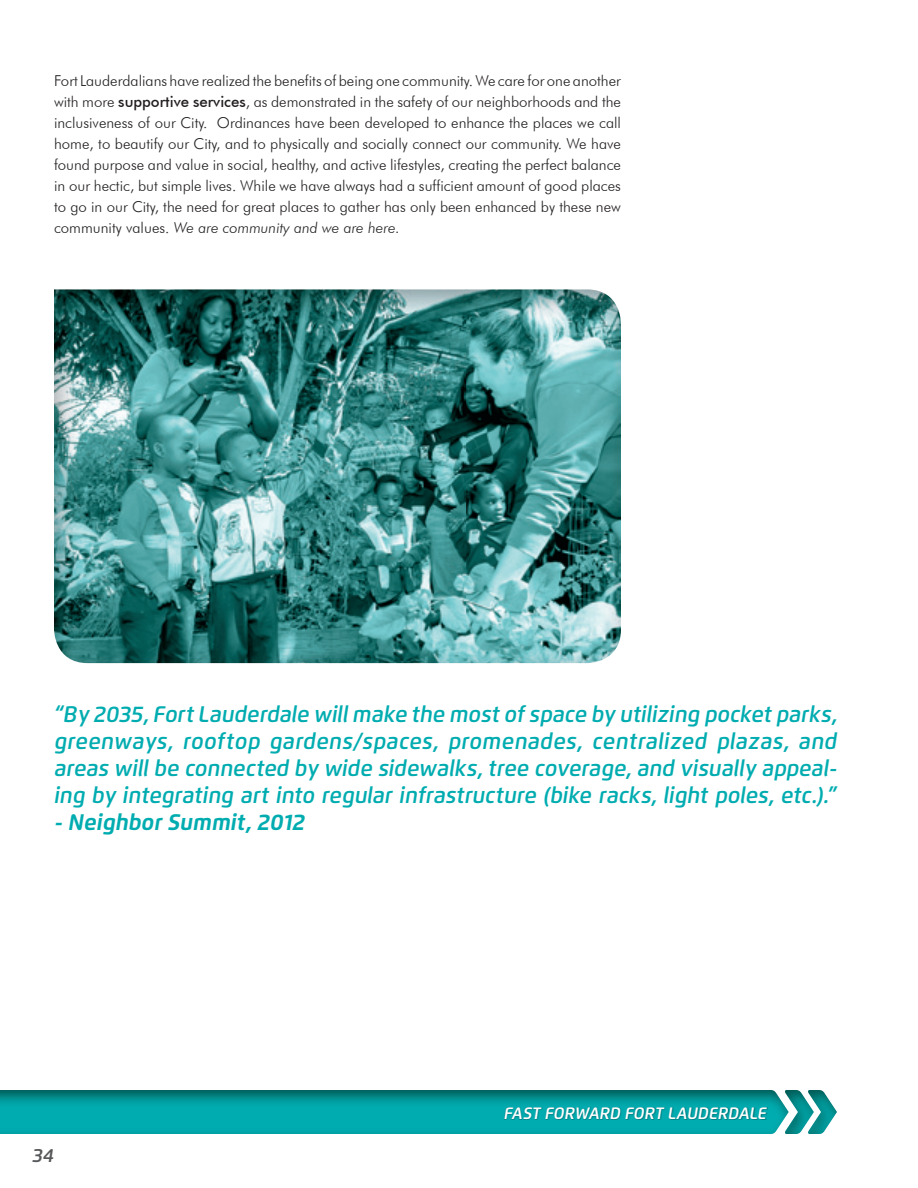
<style>
.page{position:relative;width:918px;height:1188px;background:#fff}
.page>*{position:absolute;margin:0;border:0;box-sizing:border-box;transform-origin:0 0}
.t1{font:italic 600 22.5px/27px "Flexo";color:#00acb0;text-align:justify}
.t2{font:italic 700 22.5px "Flexo";color:#00acb0}
.t3{font:italic 600 19.05px "Flexo";color:#57585a}
.t4{font:italic 600 16.5px "Flexo";color:#fff}
.t5{font:300 15px/21px "Futura BT";color:#231f20;text-align:justify}
.s1{font-weight:500}
.s2{font-style:italic}
</style>
<div class="page">
<img style="left:789px;top:1090px;width:19px;height:44px">
<img style="left:808px;top:1090px;width:29px;height:44px">
<img style="left:0;top:1090px;width:789px;height:44px">
<img style="left:54px;top:289px;width:567px;height:374px">
<img style="left:505px;top:1107px;width:262px;height:13px">
<p class="t5" style="left:54px;top:70px;width:569px">Fort Lauderdalians have realized the benefits of being one community. We care for one another with more <span class="s1">supportive services</span>, as demonstrated in the safety of our neighborhoods and the inclusiveness of our City. Ordinances have been developed to enhance the places we call home, to beautify our City, and to physically and socially connect our community. We have found purpose and value in social, healthy, and active lifestyles, creating the perfect balance in our hectic, but simple lives. While we have always had a sufficient amount of good places to go in our City, the need for great places to gather has only been enhanced by these new community values. <span class="s2">We are community and we are here.</span></p>
<p class="t1" style="left:54px;top:700px;width:785px">“By 2035, Fort Lauderdale will make the most of space by utilizing pocket parks, greenways, rooftop gardens/spaces, promenades, centralized plazas, and areas will be connected by wide sidewalks, tree coverage, and visually appeal&shy;ing by integrating art into regular infrastructure (bike racks, light poles, etc.).”</p>
<h1 class="t2" style="left:54px;top:808px;width:252px">- Neighbor Summit, 2012</h1>
<p class="t3" style="left:32px;top:1144px;width:23px">34</p>
<p class="t4" style="left:504px;top:1103px;width:264px">FAST FORWARD FORT LAUDERDALE</p>
</div>
